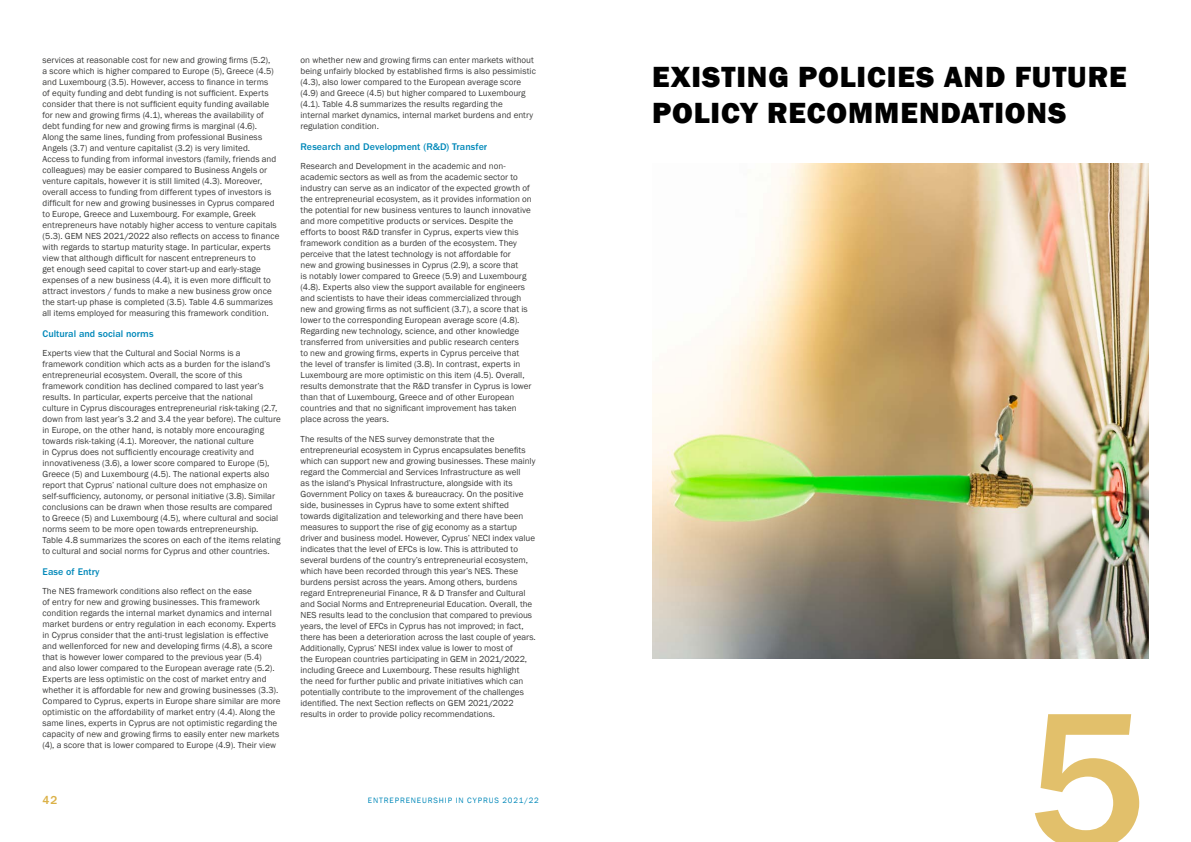
<style>
.page{position:relative;width:1191px;height:842px;background:#fff}
.page>*{position:absolute;margin:0;border:0;box-sizing:border-box;transform-origin:0 0}
.t1{font:500 200px "ITC Franklin Gothic Std";color:#dbb147}
.t2{font:800 30px/36px "Franklin Gothic";letter-spacing:.03em;color:#000}
.t3{font:500 12px "ITC Franklin Gothic Std";color:#dbb147}
.t4{font:500 10px "ITC Franklin Gothic Std";letter-spacing:.005em;color:#0088b9}
.t5{font:9px/11px "Franklin Gothic";letter-spacing:.005em;color:#3c3c3b}
.t6{font:8px "Franklin Gothic";letter-spacing:.105em;color:#0088b9}
</style>
<div class="page">
<img style="left:652px;top:163px;width:496px;height:496px">
<p class="t5" style="left:43px;top:55px;width:238px">services at reasonable cost for new and growing firms (5.2),<br>a score which is higher compared to Europe (5), Greece (4.5) and Luxembourg (3.5). However, access to finance in terms<br>of equity funding and debt funding is not sufficient. Experts consider that there is not sufficient equity funding available for new and growing firms (4.1), whereas the availability of debt funding for new and growing firms is marginal (4.6).<br>Along the same lines, funding from professional Business Angels (3.7) and venture capitalist (3.2) is very limited.<br>Access to funding from informal investors (family, friends and colleagues) may be easier compared to Business Angels or venture capitals, however it is still limited (4.3). Moreover, overall access to funding from different types of investors is difficult for new and growing businesses in Cyprus compared to Europe, Greece and Luxembourg. For example, Greek entrepreneurs have notably higher access to venture capitals (5.3). GEM NES 2021/2022 also reflects on access to finance with regards to startup maturity stage. In particular, experts view that although difficult for nascent entrepreneurs to<br>get enough seed capital to cover start-up and early-stage expenses of a new business (4.4), it is even more difficult to attract investors / funds to make a new business grow once the start-up phase is completed (3.5). Table 4.6 summarizes all items employed for measuring this framework condition.</p>
<p class="t4" style="left:43px;top:328px;width:113px">Cultural and social norms</p>
<p class="t5" style="left:43px;top:348px;width:240px">Experts view that the Cultural and Social Norms is a framework condition which acts as a burden for the island’s entrepreneurial ecosystem. Overall, the score of this framework condition has declined compared to last year’s results. In particular, experts perceive that the national culture in Cyprus discourages entrepreneurial risk-taking (2.7, down from last year’s 3.2 and 3.4 the year before). The culture in Europe, on the other hand, is notably more encouraging towards risk-taking (4.1). Moreover, the national culture<br>in Cyprus does not sufficiently encourage creativity and innovativeness (3.6), a lower score compared to Europe (5), Greece (5) and Luxembourg (4.5). The national experts also report that Cyprus’ national culture does not emphasize on self-sufficiency, autonomy, or personal initiative (3.8). Similar conclusions can be drawn when those results are compared to Greece (5) and Luxembourg (4.5), where cultural and social norms seem to be more open towards entrepreneurship.<br>Table 4.8 summarizes the scores on each of the items relating to cultural and social norms for Cyprus and other countries.</p>
<p class="t4" style="left:43px;top:566px;width:59px">Ease of Entry</p>
<p class="t5" style="left:43px;top:586px;width:239px">The NES framework conditions also reflect on the ease<br>of entry for new and growing businesses. This framework condition regards the internal market dynamics and internal market burdens or entry regulation in each economy. Experts in Cyprus consider that the anti-trust legislation is effective and wellenforced for new and developing firms (4.8), a score that is however lower compared to the previous year (5.4)<br>and also lower compared to the European average rate (5.2).<br>Experts are less optimistic on the cost of market entry and whether it is affordable for new and growing businesses (3.3).<br>Compared to Cyprus, experts in Europe share similar are more optimistic on the affordability of market entry (4.4). Along the same lines, experts in Cyprus are not optimistic regarding the capacity of new and growing firms to easily enter new markets (4), a score that is lower compared to Europe (4.9). Their view</p>
<p class="t5" style="left:300px;top:55px;width:237px">on whether new and growing firms can enter markets without being unfairly blocked by established firms is also pessimistic (4.3), also lower compared to the European average score (4.9) and Greece (4.5) but higher compared to Luxembourg (4.1). Table 4.8 summarizes the results regarding the<br>internal market dynamics, internal market burdens and entry regulation condition.</p>
<p class="t4" style="left:300px;top:141px;width:188px">Research and Development (R&amp;D) Transfer</p>
<p class="t5" style="left:300px;top:161px;width:233px">Research and Development in the academic and non&shy;academic sectors as well as from the academic sector to industry can serve as an indicator of the expected growth of the entrepreneurial ecosystem, as it provides information on the potential for new business ventures to launch innovative and more competitive products or services. Despite the efforts to boost R&amp;D transfer in Cyprus, experts view this framework condition as a burden of the ecosystem. They perceive that the latest technology is not affordable for<br>new and growing businesses in Cyprus (2.9), a score that<br>is notably lower compared to Greece (5.9) and Luxembourg (4.8). Experts also view the support available for engineers and scientists to have their ideas commercialized through new and growing firms as not sufficient (3.7), a score that is lower to the corresponding European average score (4.8).<br>Regarding new technology, science, and other knowledge transferred from universities and public research centers<br>to new and growing firms, experts in Cyprus perceive that the level of transfer is limited (3.8). In contrast, experts in Luxembourg are more optimistic on this item (4.5). Overall, results demonstrate that the R&amp;D transfer in Cyprus is lower than that of Luxembourg, Greece and of other European countries and that no significant improvement has taken place across the years.</p>
<p class="t5" style="left:300px;top:433px;width:237px">The results of the NES survey demonstrate that the entrepreneurial ecosystem in Cyprus encapsulates benefits which can support new and growing businesses. These mainly regard the Commercial and Services Infrastructure as well<br>as the island’s Physical Infrastructure, alongside with its Government Policy on taxes &amp; bureaucracy. On the positive side, businesses in Cyprus have to some extent shifted towards digitalization and teleworking and there have been measures to support the rise of gig economy as a startup driver and business model. However, Cyprus’ NECI index value indicates that the level of EFCs is low. This is attributed to several burdens of the country’s entrepreneurial ecosystem, which have been recorded through this year’s NES. These burdens persist across the years. Among others, burdens regard Entrepreneurial Finance, R &amp; D Transfer and Cultural and Social Norms and Entrepreneurial Education. Overall, the NES results lead to the conclusion that compared to previous years, the level of EFCs in Cyprus has not improved; in fact, there has been a deterioration across the last couple of years.<br>Additionally, Cyprus’ NESI index value is lower to most of<br>the European countries participating in GEM in 2021/2022, including Greece and Luxembourg. These results highlight<br>the need for further public and private initiatives which can potentially contribute to the improvement of the challenges identified. The next Section reflects on GEM 2021/2022 results in order to provide policy recommendations.</p>
<h3 class="t3" style="left:43px;top:794px;width:16px">42</h3>
<p class="t6" style="left:368px;top:795px;width:172px">ENTREPRENEURSHIP IN CYPRUS 2021/22</p>
<h2 class="t2" style="left:652px;top:59px;width:476px">EXISTING POLICIES AND FUTURE<br>POLICY RECOMMENDATIONS</h2>
<h1 class="t1" style="left:1029px;top:669px;width:119px">5</h1>
<h3 class="t3" style="left:1133px;top:794px;width:17px">43</h3>
</div>
